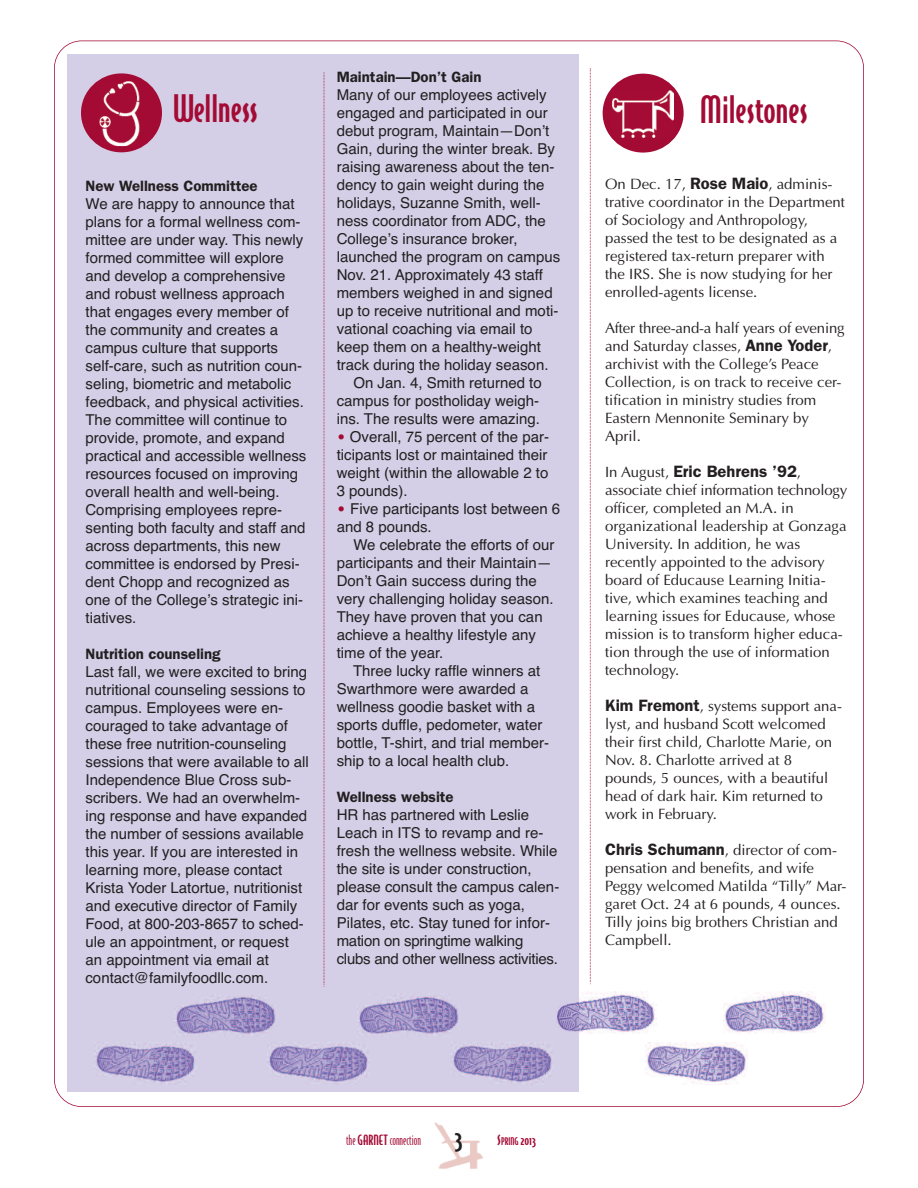
<style>
.page{position:relative;width:918px;height:1188px;background:#fff}
.page>*{position:absolute;margin:0;border:0;box-sizing:border-box;transform-origin:0 0}
.t1{font:36px "Bodega Sans Medium Oldstyle";color:#a30a34}
.t2{font:27px "Bodega Sans Medium Oldstyle";color:#231f20}
.t3{font:600 16.5px "Franklin Gothic";color:#231f20}
.t4{font:15px/18px "Helvetica";color:#231f20}
.t5{font:15px/18px "Optima";color:#231f20}
.t6{font:600 15px "Franklin Gothic";color:#231f20}
.t7{font:13.5px "Bodega Sans Light Oldstyle";color:#a30a34}
.t8{font:13.5px "Bodega Sans Medium Oldstyle";color:#a30a34}
.s1{font-family:"Franklin Gothic";font-weight:600;color:#a30a34}
.s2{font-family:"Franklin Gothic";font-weight:600;font-size:16.5px}
.s3{font-family:"Optima";font-weight:400;font-size:15px}
.s4{font-family:"Bodega Sans Medium Oldstyle"}
.s5{font-size:10.2px}
</style>
<div class="page">
<img style="left:434px;top:1122px;width:49px;height:47px">
<div style="left:68px;top:54px;width:511px;height:1038px;background:#d4cee6"></div>
<div style="left:81px;top:73px;width:81px;height:79px;background:#a30a34;border-radius:50%"></div>
<img style="left:99px;top:81px;width:41px;height:65px">
<svg style="left:324px;top:72px;width:1px;height:915px"></svg>
<svg style="left:590px;top:69px;width:1px;height:915px"></svg>
<div style="left:603px;top:74px;width:81px;height:79px;background:#a30a34;border-radius:50%"></div>
<img style="left:612px;top:90px;width:62px;height:48px">
<img style="left:95px;top:1042px;width:100px;height:43px">
<img style="left:175px;top:995px;width:101px;height:41px">
<img style="left:358px;top:995px;width:101px;height:41px">
<img style="left:557px;top:991px;width:100px;height:43px">
<img style="left:723px;top:991px;width:102px;height:43px">
<img style="left:267px;top:1044px;width:101px;height:40px">
<img style="left:452px;top:1042px;width:100px;height:43px">
<img style="left:645px;top:1042px;width:101px;height:43px">
<h1 class="t1" style="left:173px;top:88px;width:87px">Wellness</h1>
<p class="t6" style="left:86px;top:177px;width:174px">New Wellness Committee</p>
<p class="t4" style="left:86px;top:195px;width:222px">We are happy to announce that plans for a formal wellness com&shy;mittee are under way. This newly formed committee will explore and develop a comprehensive and robust wellness approach that engages every member of the community and creates a campus culture that supports self-care, such as nutrition coun&shy;seling, biometric and metabolic feedback, and physical activities.<br>The committee will continue to provide, promote, and expand practical and accessible wellness resources focused on improving overall health and well-being.<br>Comprising employees repre&shy;senting both faculty and staff and across departments, this new committee is endorsed by Presi&shy;dent Chopp and recognized as one of the Collegeʼs strategic ini&shy;tiatives.</p>
<p class="t6" style="left:86px;top:645px;width:137px">Nutrition counseling</p>
<p class="t4" style="left:85px;top:663px;width:225px">Last fall, we were excited to bring nutritional counseling sessions to campus. Employees were en&shy;couraged to take advantage of these free nutrition-counseling sessions that were available to all<br>Independence Blue Cross sub&shy;scribers. We had an overwhelm&shy;ing response and have expanded the number of sessions available this year. If you are interested in learning more, please contact<br>Krista Yoder Latortue, nutritionist and executive director of Family<br>Food, at 800-203-8657 to sched&shy;ule an appointment, or request an appointment via email at contact@familyfoodllc.com.</p>
<p class="t6" style="left:337px;top:68px;width:146px">Maintain—Don’t Gain</p>
<p class="t4" style="left:337px;top:86px;width:212px">Many of our employees actively</p>
<p class="t4" style="left:337px;top:104px;width:212px">engaged and participated in our</p>
<p class="t4" style="left:337px;top:122px;width:214px">debut program, Maintain—Donʼt</p>
<p class="t4" style="left:337px;top:140px;width:220px">Gain, during the winter break. By</p>
<p class="t4" style="left:337px;top:158px;width:219px">raising awareness about the ten-</p>
<p class="t4" style="left:337px;top:176px;width:209px">dency to gain weight during the</p>
<p class="t4" style="left:337px;top:194px;width:206px">holidays, Suzanne Smith, well-</p>
<p class="t4" style="left:337px;top:212px;width:211px">ness coordinator from ADC, the</p>
<p class="t4" style="left:337px;top:230px;width:182px">Collegeʼs insurance broker,</p>
<p class="t4" style="left:337px;top:248px;width:225px">launched the program on campus</p>
<p class="t4" style="left:337px;top:266px;width:208px">Nov. 21. Approximately 43 staff</p>
<p class="t4" style="left:337px;top:284px;width:217px">members weighed in and signed</p>
<p class="t4" style="left:337px;top:302px;width:223px">up to receive nutritional and moti-</p>
<p class="t4" style="left:337px;top:320px;width:197px">vational coaching via email to</p>
<p class="t4" style="left:337px;top:338px;width:206px">keep them on a healthy-weight</p>
<p class="t4" style="left:337px;top:356px;width:213px">track during the holiday season.</p>
<p class="t4" style="left:353px;top:374px;width:190px">On Jan. 4, Smith returned to</p>
<p class="t4" style="left:337px;top:392px;width:204px">campus for postholiday weigh-</p>
<p class="t4" style="left:337px;top:410px;width:205px">ins. The results were amazing.</p>
<p class="t4" style="left:337px;top:428px;width:214px;text-align:justify"><span class="s1">•</span> Overall, 75 percent of the par&shy;ticipants lost or maintained their weight (within the allowable 2 to 3 pounds).</p>
<p class="t4" style="left:337px;top:500px;width:225px"><span class="s1">•</span> Five participants lost between 6 and 8 pounds.</p>
<p class="t4" style="left:337px;top:536px;width:219px;text-indent:17px">We celebrate the efforts of our participants and their Maintain—<br>Donʼt Gain success during the very challenging holiday season.<br>They have proven that you can achieve a healthy lifestyle any time of the year.</p>
<p class="t4" style="left:337px;top:662px;width:214px;text-indent:16px">Three lucky raffle winners at<br>Swarthmore were awarded a wellness goodie basket with a sports duffle, pedometer, water bottle, T-shirt, and trial member&shy;ship to a local health club.</p>
<p class="t6" style="left:337px;top:788px;width:119px">Wellness website</p>
<p class="t4" style="left:337px;top:806px;width:224px">HR has partnered with Leslie<br>Leach in ITS to revamp and re&shy;fresh the wellness website. While the site is under construction, please consult the campus calen&shy;dar for events such as yoga,<br>Pilates, etc. Stay tuned for infor&shy;mation on springtime walking clubs and other wellness activities.</p>
<h1 class="t1" style="left:700px;top:89px;width:109px">Milestones</h1>
<p class="t5" style="left:605px;top:174px;width:241px">On Dec. 17, <span class="s2">Rose Maio</span>, adminis&shy;trative coordinator in the Department of Sociology and Anthropology, passed the test to be designated as a registered tax-return preparer with the IRS. She is now studying for her enrolled-agents license.</p>
<p class="t5" style="left:605px;top:318px;width:241px">After three-and-a half years of evening and Saturday classes, <span class="s2">Anne Yoder</span>, archivist with the College’s Peace<br>Collection, is on track to receive cer&shy;tification in ministry studies from<br>Eastern Mennonite Seminary by<br>April.</p>
<p class="t3" style="left:605px;top:461px;width:198px"><span class="s3">In August,</span> Eric Behrens ’92<span class="s3">,</span></p>
<p class="t5" style="left:605px;top:480px;width:244px">associate chief information technology officer, completed an M.A. in organizational leadership at Gonzaga University. In addition, he was recently appointed to the advisory board of Educause Learning Initia&shy;tive, which examines teaching and learning issues for Educause, whose mission is to transform higher educa&shy;tion through the use of information technology.</p>
<p class="t5" style="left:605px;top:696px;width:238px"><span class="s2">Kim Fremont</span>, systems support ana&shy;lyst, and husband Scott welcomed their first child, Charlotte Marie, on<br>Nov. 8. Charlotte arrived at 8 pounds, 5 ounces, with a beautiful head of dark hair. Kim returned to work in February.</p>
<p class="t5" style="left:605px;top:840px;width:243px"><span class="s2">Chris Schumann</span>, director of com&shy;pensation and benefits, and wife<br>Peggy welcomed Matilda “Tilly” Mar&shy;garet Oct. 24 at 6 pounds, 4 ounces.<br>Tilly joins big brothers Christian and<br>Campbell.</p>
<p class="t7" style="left:346px;top:1132px;width:77px">the <span class="s4">GARNET</span>connection</p>
<h2 class="t2" style="left:455px;top:1122px;width:10px">3</h2>
<p class="t8" style="left:497px;top:1132px;width:41px">S<span class="s5">PRING</span> 2013</p>
</div>
